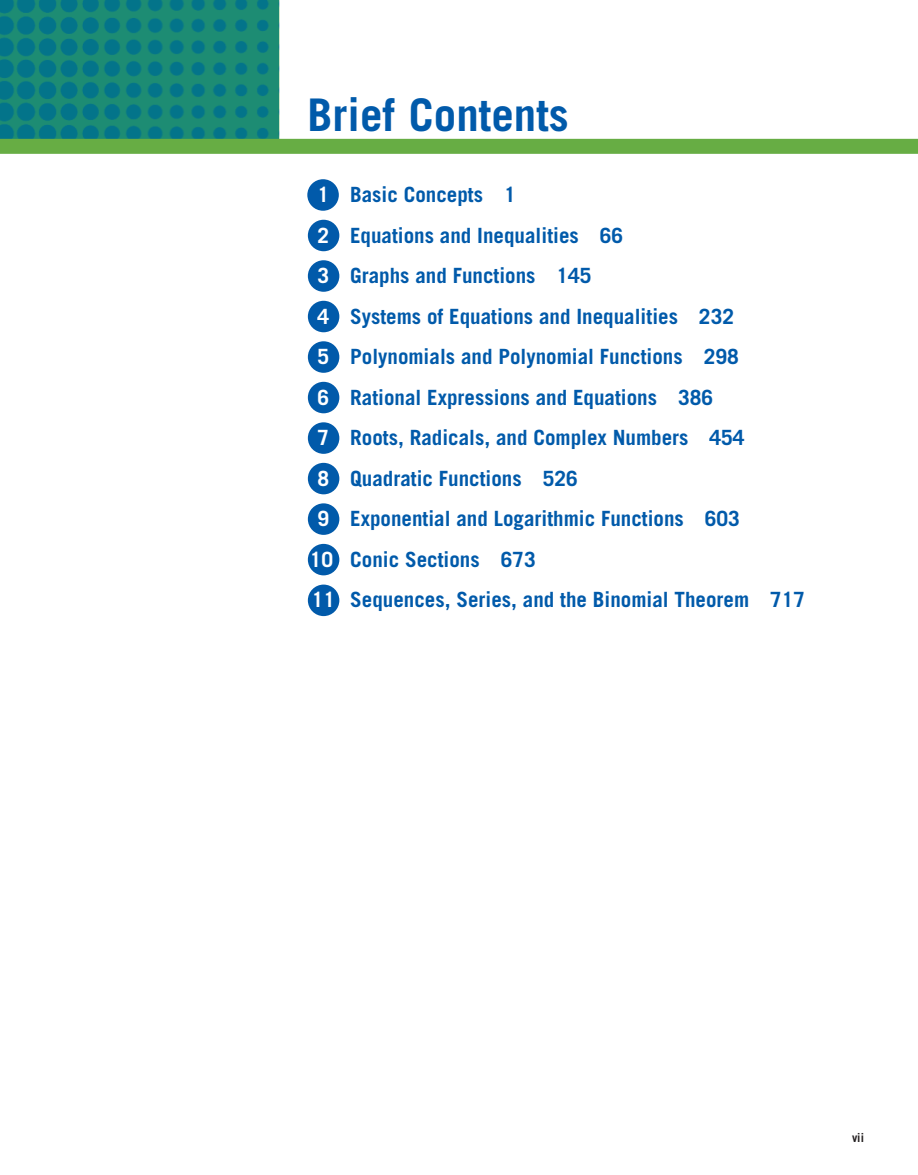
<style>
.page{position:relative;width:918px;height:1175px;background:#fff}
.page>*{position:absolute;margin:0;border:0;box-sizing:border-box;transform-origin:0 0}
.t1{font:700 45px "Trade Gothic LT Pro";color:#015aaa}
.t2{font:700 21px "Trade Gothic LT Pro";color:#015aaa}
.t3{font:700 12px "Trade Gothic LT Pro";color:#231f20}
.s1{color:#fff}
</style>
<div class="page">
<img style="left:0;top:0;width:279px;height:139px">
<div style="left:308px;top:220px;width:31px;height:31px;background:#015aaa;border-radius:50%"></div>
<div style="left:308px;top:341px;width:31px;height:32px;background:#015aaa;border-radius:50%"></div>
<div style="left:308px;top:301px;width:31px;height:31px;background:#015aaa;border-radius:50%"></div>
<div style="left:308px;top:260px;width:31px;height:32px;background:#015aaa;border-radius:50%"></div>
<div style="left:308px;top:382px;width:31px;height:31px;background:#015aaa;border-radius:50%"></div>
<div style="left:308px;top:503px;width:31px;height:32px;background:#015aaa;border-radius:50%"></div>
<div style="left:308px;top:544px;width:31px;height:31px;background:#015aaa;border-radius:50%"></div>
<div style="left:308px;top:584px;width:31px;height:32px;background:#015aaa;border-radius:50%"></div>
<div style="left:308px;top:463px;width:31px;height:31px;background:#015aaa;border-radius:50%"></div>
<div style="left:308px;top:422px;width:31px;height:32px;background:#015aaa;border-radius:50%"></div>
<div style="left:307px;top:179px;width:32px;height:32px;background:#015aaa;border-radius:50%"></div>
<div style="left:0;top:139px;width:918px;height:15px;background:#67ad44"></div>
<h1 class="t1" style="left:308px;top:87px;width:263px">Brief Contents</h1>
<p class="t2" style="left:317px;top:182px;width:200px"><span class="s1">1</span> Basic Concepts 1</p>
<p class="t2" style="left:317px;top:222px;width:307px"><span class="s1">2</span> Equations and Inequalities 66</p>
<p class="t2" style="left:317px;top:263px;width:276px"><span class="s1">3</span> Graphs and Functions 145</p>
<p class="t2" style="left:317px;top:303px;width:418px"><span class="s1">4</span> Systems of Equations and Inequalities 232</p>
<p class="t2" style="left:317px;top:344px;width:423px"><span class="s1">5</span> Polynomials and Polynomial Functions 298</p>
<p class="t2" style="left:318px;top:384px;width:397px"><span class="s1">6</span> Rational Expressions and Equations 386</p>
<p class="t2" style="left:318px;top:425px;width:429px"><span class="s1">7</span> Roots, Radicals, and Complex Numbers 454</p>
<p class="t2" style="left:318px;top:465px;width:262px"><span class="s1">8</span> Quadratic Functions 526</p>
<p class="t2" style="left:318px;top:506px;width:424px"><span class="s1">9</span> Exponential and Logarithmic Functions 603</p>
<p class="t2" style="left:310px;top:546px;width:228px"><span class="s1">10</span> Conic Sections 673</p>
<p class="t2" style="left:312px;top:587px;width:495px"><span class="s1">11</span> Sequences, Series, and the Binomial Theorem 717</p>
<p class="t3" style="left:852px;top:1130px;width:13px">vii</p>
</div>
